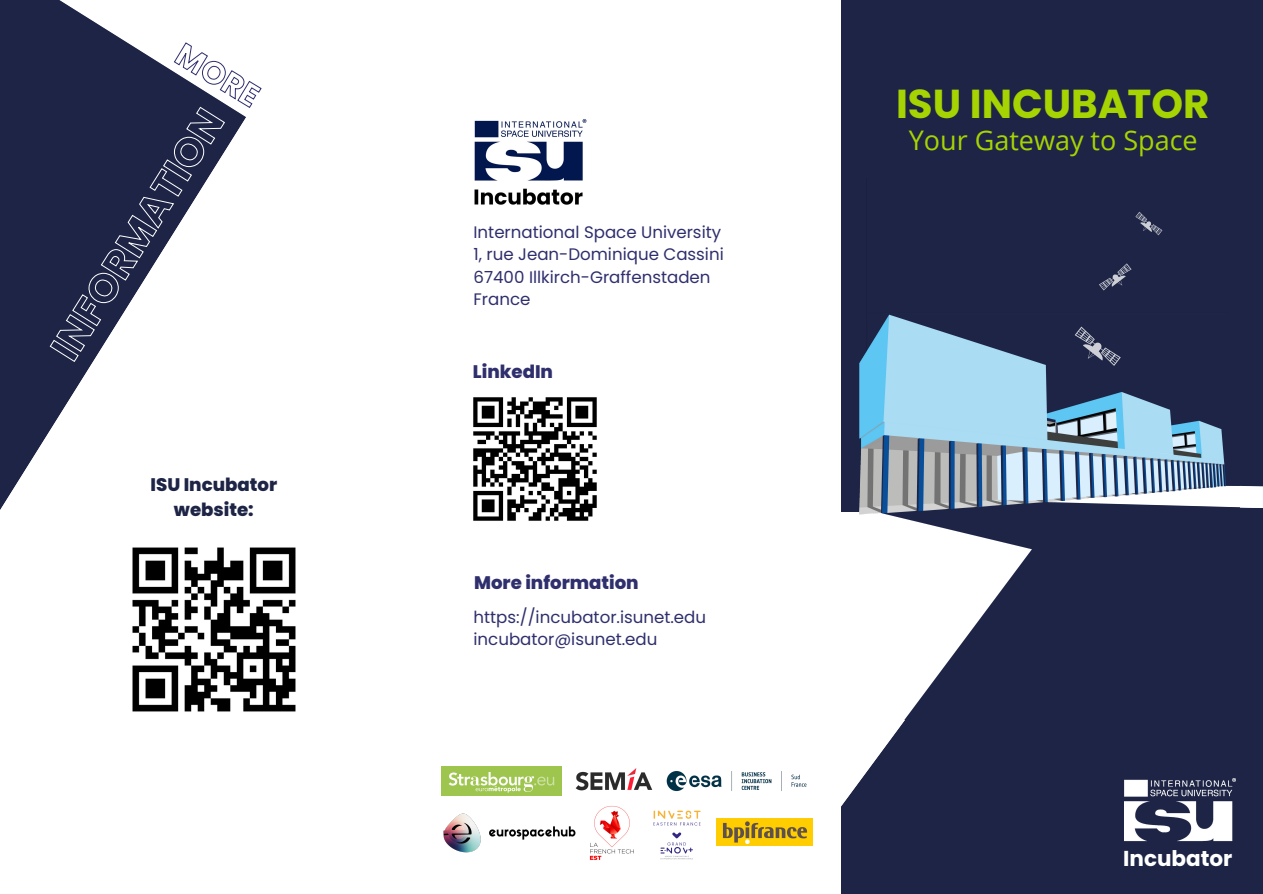
<style>
.page{position:relative;width:1263px;height:894px;background:#fff}
.page>*{position:absolute;margin:0;border:0;box-sizing:border-box;transform-origin:0 0}
.t1{font:700 40.35px "Poppins";color:#a5d402}
.t2{font:27px "Open Sans";color:#a5d402}
.t3{font:700 21.45px "Poppins";color:#fff}
.t4{font:800 18.15px "Poppins";color:#2f2f6e}
.t5{font:800 18.15px/24.8px "Poppins";color:#1d2446;text-align:center}
.t6{font:16.65px "Poppins";color:#2f2f6e}
</style>
<div class="page">
<div style="left:841px;top:0;width:42px;height:511px;background:#1d2445"></div>
<img style="left:473px;top:397px;width:124px;height:124px">
<div style="left:841px;top:714px;width:422px;height:179px;background:#1d2445"></div>
<div style="left:867px;top:0;width:372px;height:183px;background:#1d2445"></div>
<svg style="left:716px;top:714px;width:189px;height:132px;fill:#fff"></svg>
<img style="left:1125px;top:778px;width:111px;height:64px">
<img style="left:859px;top:183px;width:367px;height:536px">
<div style="left:1095px;top:511px;width:168px;height:208px;background:#1d2445"></div>
<svg style="left:1053px;top:502px;width:210px;height:18px"></svg>
<div style="left:1226px;top:0;width:37px;height:486px;background:#1d2445"></div>
<img style="left:132px;top:547px;width:164px;height:165px">
<svg style="left:0;top:0;width:246px;height:632px"></svg>
<div style="left:755px;top:803px;width:86px;height:90px;background:#fff"></div>
<img style="left:474px;top:119px;width:113px;height:86px">
<img style="left:575px;top:768px;width:73px;height:23px">
<img style="left:648px;top:751px;width:184px;height:58px">
<img style="left:441px;top:766px;width:120px;height:29px">
<img style="left:443px;top:813px;width:132px;height:40px">
<svg style="left:1075px;top:326px;width:46px;height:40px;background:#3d4360"></svg>
<svg style="left:1099px;top:263px;width:51px;height:55px;background:#272e4d"></svg>
<svg style="left:1135px;top:212px;width:27px;height:23px"></svg>
<img style="left:589px;top:806px;width:45px;height:54px">
<img style="left:650px;top:803px;width:53px;height:57px">
<img style="left:716px;top:818px;width:96px;height:27px">
<svg style="left:173px;top:42px;width:89px;height:67px"></svg>
<svg style="left:49px;top:106px;width:177px;height:257px"></svg>
<p class="t5" style="left:151px;top:472px;width:128px">ISU Incubator website:</p>
<p class="t6" style="left:473px;top:220px;width:249px">International Space University</p>
<p class="t6" style="left:473px;top:242px;width:252px">1, rue Jean-Dominique Cassini</p>
<p class="t6" style="left:473px;top:265px;width:239px">67400 Illkirch-Graffenstaden</p>
<p class="t6" style="left:473px;top:287px;width:58px">France</p>
<p class="t4" style="left:473px;top:359px;width:82px">LinkedIn</p>
<p class="t4" style="left:474px;top:569px;width:166px">More information</p>
<p class="t6" style="left:473px;top:605px;width:234px">https://incubator.isunet.edu</p>
<p class="t6" style="left:473px;top:627px;width:185px">incubator@isunet.edu</p>
<p class="t1" style="left:896px;top:75px;width:315px">ISU INCUBATOR</p>
<p class="t2" style="left:909px;top:121px;width:290px">Your Gateway to Space</p>
<p class="t3" style="left:1123px;top:842px;width:111px">Incubator</p>
</div>
